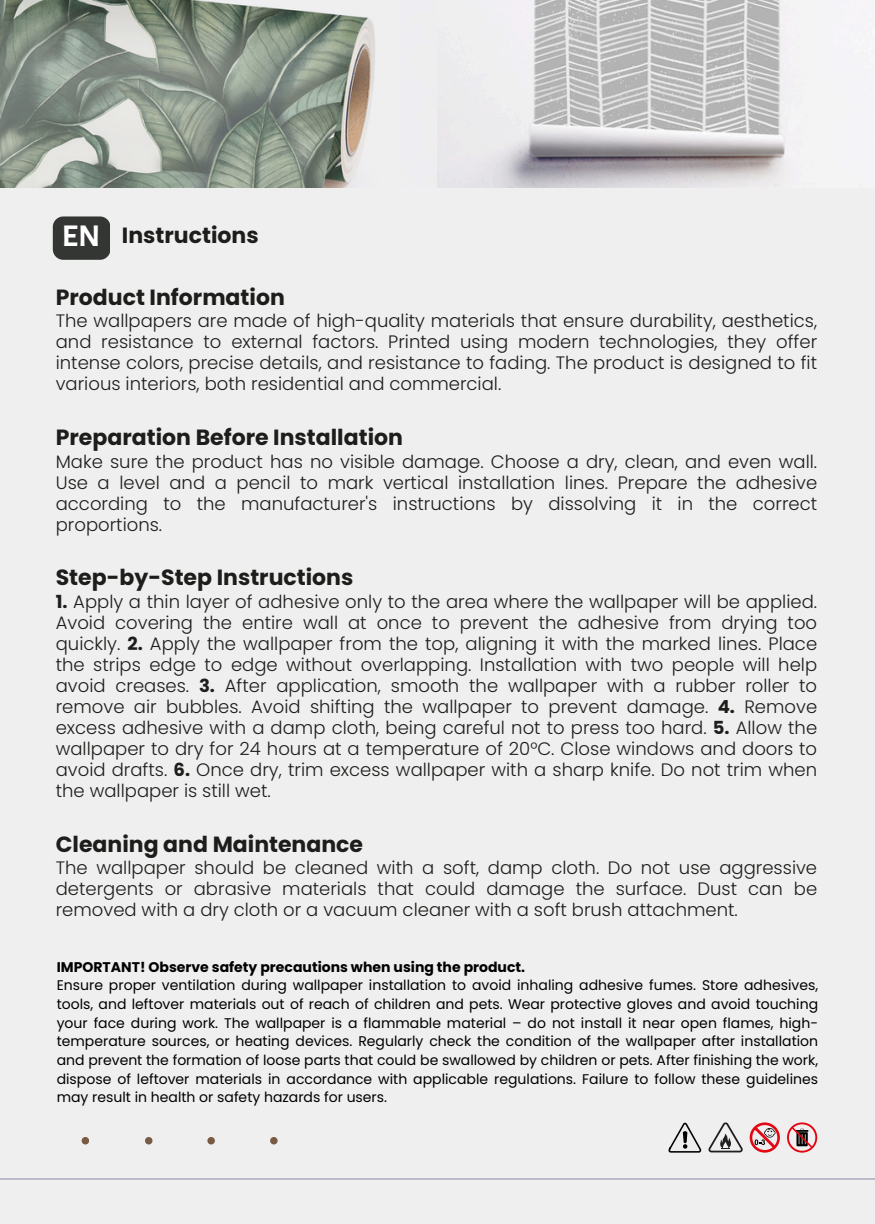
<style>
.page{position:relative;width:875px;height:1224px;background:#fff}
.page>*{position:absolute;margin:0;border:0;box-sizing:border-box;transform-origin:0 0}
.t1{font:700 32px "Alegreya Sans";color:#fff}
.t2{font:700 22px "Poppins";color:#1d1d1b}
.t3{font:300 18px/21px "Poppins";color:#1d1d1b;text-align:justify}
.t4{font:14px/18.6px "Poppins";color:#000;text-align:justify}
.t5{font:700 14px "Poppins";color:#000}
.s1{font-weight:700}
</style>
<div class="page">
<div style="left:0;top:0;width:874px;height:1224px;background:#ededed"></div>
<hr style="left:0;top:1178px;width:874px;height:2px;background:#b1b0be">
<img style="left:0;top:0;width:873px;height:188px">
<div style="left:82px;top:1137px;width:7px;height:8px;background:#795b43;border-radius:50%"></div>
<div style="left:145px;top:1137px;width:7px;height:8px;background:#795b43;border-radius:50%"></div>
<div style="left:207px;top:1137px;width:8px;height:8px;background:#795b43;border-radius:50%"></div>
<div style="left:270px;top:1137px;width:7px;height:8px;background:#795b43;border-radius:50%"></div>
<div style="left:53px;top:216px;width:57px;height:44px;background:#333633;border-radius:10px"></div>
<svg style="left:749px;top:1122px;width:30px;height:30px"></svg>
<svg style="left:708px;top:1122px;width:34px;height:30px"></svg>
<svg style="left:787px;top:1122px;width:29px;height:30px"></svg>
<svg style="left:668px;top:1123px;width:33px;height:29px"></svg>
<p class="t1" style="left:62px;top:221px;width:40px">EN</p>
<h3 class="t2" style="left:122px;top:220px;width:138px">Instructions</h3>
<p class="t2" style="left:56px;top:282px;width:230px">Product Information</p>
<p class="t3" style="left:56px;top:311px;width:762px">The wallpapers are made of high-quality materials that ensure durability, aesthetics, and resistance to external factors. Printed using modern technologies, they offer intense colors, precise details, and resistance to fading. The product is designed to fit various interiors, both residential and commercial.</p>
<p class="t2" style="left:56px;top:422px;width:348px">Preparation Before Installation</p>
<p class="t3" style="left:56px;top:451px;width:762px">Make sure the product has no visible damage. Choose a dry, clean, and even wall.<br>Use a level and a pencil to mark vertical installation lines. Prepare the adhesive according to the manufacturer's instructions by dissolving it in the correct proportions.</p>
<h3 class="t2" style="left:56px;top:562px;width:299px">Step-by-Step Instructions</h3>
<h3 class="t3" style="left:56px;top:591px;width:762px"><span class="s1">1.</span> Apply a thin layer of adhesive only to the area where the wallpaper will be applied.<br>Avoid covering the entire wall at once to prevent the adhesive from drying too quickly. <span class="s1">2.</span> Apply the wallpaper from the top, aligning it with the marked lines. Place the strips edge to edge without overlapping. Installation with two people will help avoid creases. <span class="s1">3.</span> After application, smooth the wallpaper with a rubber roller to remove air bubbles. Avoid shifting the wallpaper to prevent damage. <span class="s1">4.</span> Remove excess adhesive with a damp cloth, being careful not to press too hard. <span class="s1">5.</span> Allow the wallpaper to dry for 24 hours at a temperature of 20°C. Close windows and doors to avoid drafts. <span class="s1">6.</span> Once dry, trim excess wallpaper with a sharp knife. Do not trim when the wallpaper is still wet.</h3>
<h3 class="t2" style="left:56px;top:828px;width:309px">Cleaning and Maintenance</h3>
<h3 class="t3" style="left:56px;top:857px;width:762px">The wallpaper should be cleaned with a soft, damp cloth. Do not use aggressive detergents or abrasive materials that could damage the surface. Dust can be removed with a dry cloth or a vacuum cleaner with a soft brush attachment.</h3>
<h1 class="t5" style="left:57px;top:957px;width:470px">IMPORTANT! Observe safety precautions when using the product.</h1>
<h2 class="t4" style="left:57px;top:976px;width:762px">Ensure proper ventilation during wallpaper installation to avoid inhaling adhesive fumes. Store adhesives, tools, and leftover materials out of reach of children and pets. Wear protective gloves and avoid touching your face during work. The wallpaper is a flammable material – do not install it near open flames, high&shy;temperature sources, or heating devices. Regularly check the condition of the wallpaper after installation and prevent the formation of loose parts that could be swallowed by children or pets. After finishing the work, dispose of leftover materials in accordance with applicable regulations. Failure to follow these guidelines may result in health or safety hazards for users.</h2>
</div>
